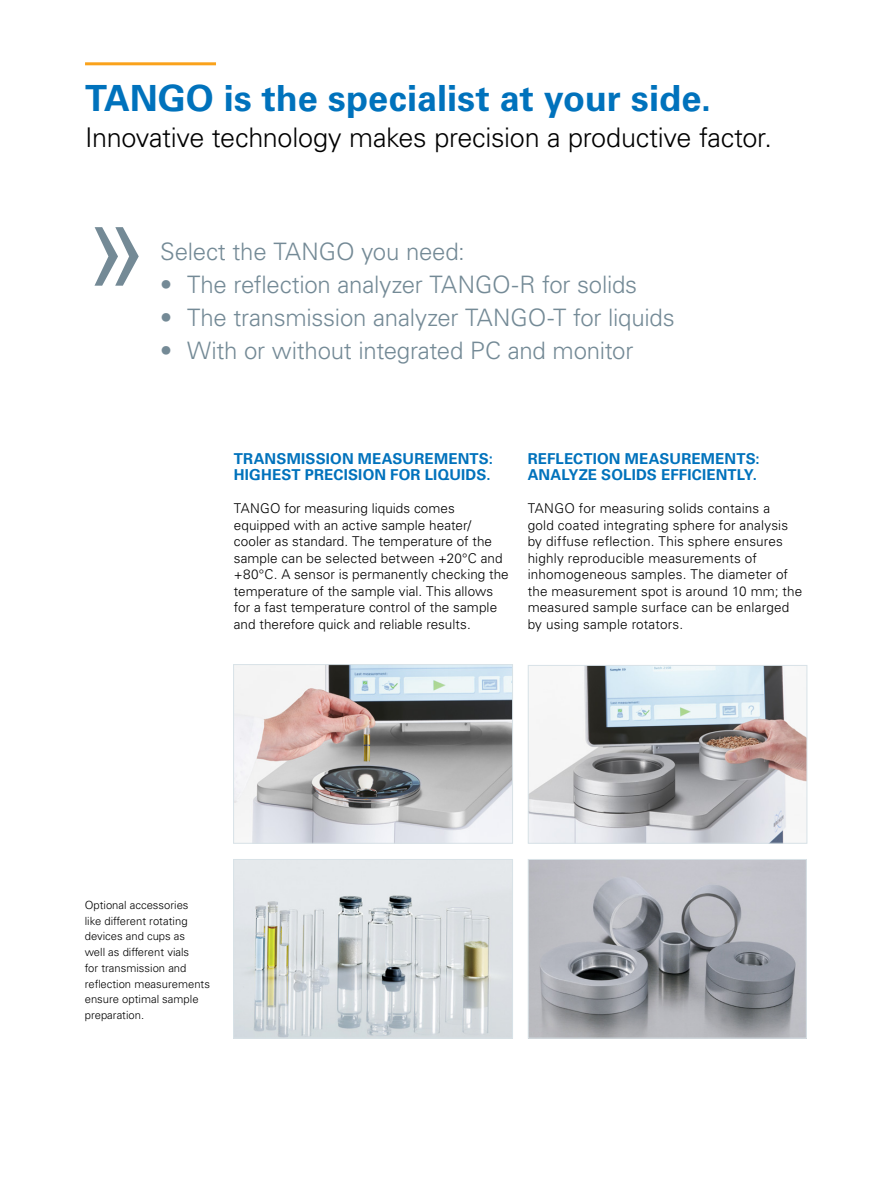
<style>
.page{position:relative;width:893px;height:1187px;background:#fff}
.page>*{position:absolute;margin:0;border:0;box-sizing:border-box;transform-origin:0 0}
.t1{font:300 150px "Univers LT Std";color:#748a96}
.t2{font:700 36px "Univers LT Std";color:#0072bc}
.t3{font:300 27px "Univers LT Std";letter-spacing:-.01em;color:#000}
.t4{font:300 24px "Univers LT Std";letter-spacing:-.01em;color:#748a96}
.t5{font:700 15px/16.5px "Univers LT Std";letter-spacing:.01em;color:#0072bc}
.t6{font:300 13.5px/16.5px "Univers LT Std";letter-spacing:.01em;color:#000}
.t7{font:300 11.25px/15.8px "Univers LT Std";color:#000}
</style>
<div class="page">
<hr style="left:85px;top:62px;width:131px;height:3px;background:#faa21b">
<img style="left:235px;top:666px;width:276px;height:175px">
<div style="left:233px;top:664px;width:280px;height:179px;border:1px solid #d8e2e7"></div>
<img style="left:530px;top:667px;width:275px;height:174px">
<div style="left:528px;top:665px;width:279px;height:178px;border:1px solid #d8e2e7"></div>
<img style="left:530px;top:861px;width:274px;height:175px">
<div style="left:528px;top:859px;width:278px;height:179px;border:1px solid #d8e2e7"></div>
<img style="left:235px;top:861px;width:276px;height:175px">
<div style="left:233px;top:859px;width:280px;height:179px;border:1px solid #d8e2e7"></div>
<h2 class="t2" style="left:85px;top:77px;width:628px">TANGO is the specialist at your side.</h2>
<h3 class="t3" style="left:85px;top:121px;width:688px">Innovative technology makes precision a productive factor.</h3>
<h1 class="t1" style="left:85px;top:153px;width:64px">››</h1>
<h3 class="t4" style="left:160px;top:237px;width:306px">Select the TANGO you need:</h3>
<h3 class="t4" style="left:160px;top:270px;width:479px">• The reflection analyzer TANGO-R for solids</h3>
<h3 class="t4" style="left:160px;top:303px;width:516px">• The transmission analyzer TANGO-T for liquids</h3>
<h3 class="t4" style="left:160px;top:336px;width:475px">• With or without integrated PC and monitor</h3>
<p class="t5" style="left:234px;top:450px;width:260px">TRANSMISSION MEASUREMENTS:<br>HIGHEST PRECISION FOR LIQUIDS.</p>
<p class="t6" style="left:234px;top:500px;width:276px">TANGO for measuring liquids comes equipped with an active sample heater/ cooler as standard. The temperature of the sample can be selected between +20°C and +80°C. A sensor is permanently checking the temperature of the sample vial. This allows for a fast temperature control of the sample and therefore quick and reliable results.</p>
<p class="t5" style="left:528px;top:450px;width:234px">REFLECTION MEASUREMENTS:<br>ANALYZE SOLIDS EFFICIENTLY.</p>
<p class="t6" style="left:528px;top:500px;width:276px">TANGO for measuring solids contains a<br>gold coated integrating sphere for analysis by diffuse reflection. This sphere ensures highly reproducible measurements of inhomogeneous samples. The diameter of the measurement spot is around 10 mm; the measured sample surface can be enlarged by using sample rotators.</p>
<p class="t7" style="left:85px;top:896px;width:127px">Optional accessories<br>like different rotating devices and cups as<br>well as different vials<br>for transmission and reflection measurements ensure optimal sample preparation.</p>
</div>
